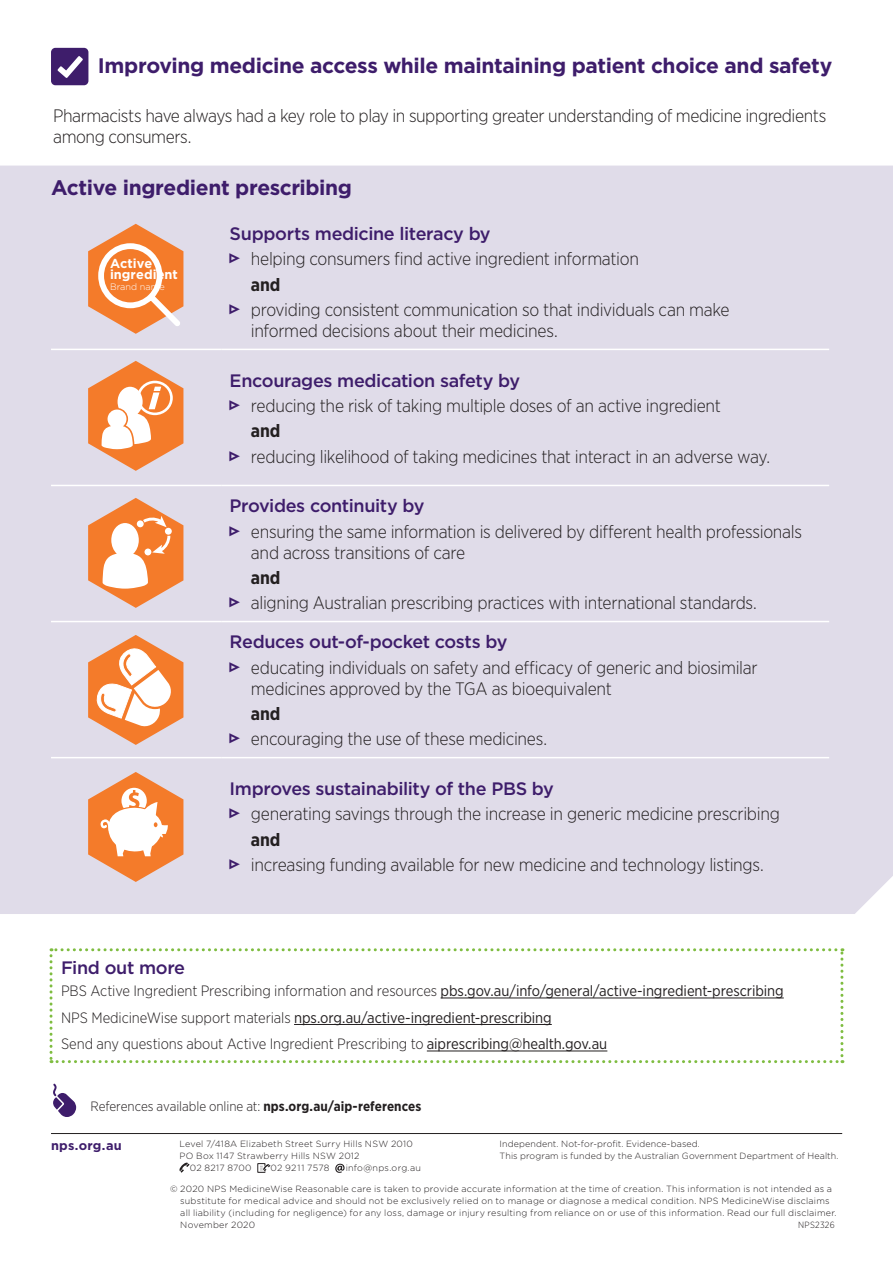
<style>
.page{position:relative;width:893px;height:1263px;background:#fff}
.page>*{position:absolute;margin:0;border:0;box-sizing:border-box;transform-origin:0 0}
.NPS_EVC___Tick_Heade{font:700 21px "Gotham";letter-spacing:-.02em;color:#3e1d6b}
.NPS_EVC___Body_Text{font:300 18px/21px "Gotham Narrow";letter-spacing:-.02em;color:#231f20}
.NPS_EVC___Subhead{font:500 18px "Gotham";letter-spacing:-.02em;color:#3e1d6b}
.NPS_EVC___Body_Text-2{font:700 18px "Gotham Narrow";letter-spacing:-.005em;color:#231f20}
.NPS_EVC___Body_Text-3{font:300 15px "Gotham Narrow";letter-spacing:-.005em;color:#231f20}
.NPS_EVC___Body_Text-4{font:15px "Gotham Narrow";letter-spacing:-.01em;color:#231f20}
.NPS_EVC___Body_Text-5{font:300 13.5px "Gotham Narrow";letter-spacing:-.005em;color:#231f20}
.t1{font:700 13.05px/11.1px "Gotham";color:#fff}
.t2{font:700 12.75px "Gotham";letter-spacing:.02em;color:#3e1d6b}
.t3{font:300 9.3px "Gotham";color:#fff}
.t4{font:300 9px/12px "Gotham";letter-spacing:.02em;color:#231f20}
.t5{font:300 9px "Gotham Narrow";letter-spacing:.03em;color:#231f20}
.s1{color:#3e1d6b}
.s2{font-weight:400}
.s3{font-weight:300}
.s4{font-weight:700}
</style>
<div class="page">
<svg style="left:335px;top:1164px;width:10px;height:9px"></svg>
<svg style="left:257px;top:1163px;width:13px;height:10px"></svg>
<svg style="left:179px;top:1162px;width:11px;height:11px"></svg>
<hr style="left:51px;top:1133px;width:791px;height:1px;background:#231f20">
<div style="left:0;top:166px;width:893px;height:748px;background:#e0dce9"></div>
<div style="left:51px;top:48px;width:37px;height:37px;background:#3e1d6b;border-radius:4px"></div>
<svg style="left:57px;top:56px;width:26px;height:22px"></svg>
<svg style="left:50px;top:948px;width:793px;height:115px"></svg>
<hr style="left:51px;top:349px;width:170px;height:1px;background:#fff">
<hr style="left:221px;top:349px;width:608px;height:1px;background:#fff">
<hr style="left:51px;top:485px;width:170px;height:1px;background:#fff">
<hr style="left:221px;top:485px;width:608px;height:1px;background:#fff">
<hr style="left:51px;top:621px;width:170px;height:1px;background:#fff">
<hr style="left:221px;top:621px;width:608px;height:1px;background:#fff">
<hr style="left:51px;top:757px;width:170px;height:1px;background:#fff">
<hr style="left:221px;top:757px;width:608px;height:1px;background:#fff">
<svg style="left:88px;top:361px;width:95px;height:110px"></svg>
<svg style="left:88px;top:498px;width:95px;height:110px"></svg>
<div style="left:137px;top:520px;width:7px;height:7px;background:#fff;border-radius:50%"></div>
<div style="left:165px;top:528px;width:7px;height:7px;background:#fff;border-radius:50%"></div>
<div style="left:145px;top:548px;width:6px;height:7px;background:#fff;border-radius:50%"></div>
<svg style="left:88px;top:635px;width:95px;height:110px"></svg>
<svg style="left:88px;top:224px;width:95px;height:110px;background:#f0a272"></svg>
<svg style="left:88px;top:772px;width:95px;height:110px"></svg>
<svg style="left:53px;top:1084px;width:23px;height:33px"></svg>
<p class="NPS_EVC___Tick_Heade" style="left:98px;top:52px;width:736px">Improving medicine access while maintaining patient choice and safety</p>
<p class="NPS_EVC___Body_Text" style="left:53px;top:105px;width:775px">Pharmacists have always had a key role to play in supporting greater understanding of medicine ingredients among consumers.</p>
<p class="NPS_EVC___Tick_Heade" style="left:51px;top:173px;width:303px">Active ingredient prescribing</p>
<p class="NPS_EVC___Subhead" style="left:230px;top:222px;width:263px">Supports medicine literacy by</p>
<p class="NPS_EVC___Body_Text" style="left:230px;top:248px;width:411px"><span class="s1">•</span> helping consumers find active ingredient information</p>
<p class="NPS_EVC___Body_Text-2" style="left:251px;top:273px;width:31px">and</p>
<p class="NPS_EVC___Body_Text" style="left:251px;top:299px;width:480px;text-indent:-21px"><span class="s1">•</span> providing consistent communication so that individuals can make informed decisions about their medicines.</p>
<p class="NPS_EVC___Subhead" style="left:230px;top:369px;width:292px">Encourages medication safety by</p>
<p class="NPS_EVC___Body_Text" style="left:230px;top:395px;width:493px"><span class="s1">•</span> reducing the risk of taking multiple doses of an active ingredient</p>
<p class="NPS_EVC___Body_Text-2" style="left:251px;top:419px;width:31px">and</p>
<p class="NPS_EVC___Body_Text" style="left:230px;top:445px;width:542px"><span class="s1">•</span> reducing likelihood of taking medicines that interact in an adverse way.</p>
<p class="NPS_EVC___Subhead" style="left:230px;top:494px;width:196px">Provides continuity by</p>
<p class="NPS_EVC___Body_Text" style="left:251px;top:520px;width:553px;text-indent:-21px"><span class="s1">•</span> ensuring the same information is delivered by different health professionals and across transitions of care</p>
<p class="NPS_EVC___Body_Text-2" style="left:251px;top:566px;width:31px">and</p>
<p class="NPS_EVC___Body_Text" style="left:230px;top:592px;width:529px"><span class="s1">•</span> aligning Australian prescribing practices with international standards.</p>
<p class="NPS_EVC___Subhead" style="left:230px;top:630px;width:279px">Reduces out-of-pocket costs by</p>
<p class="NPS_EVC___Body_Text" style="left:251px;top:656px;width:508px;text-indent:-21px"><span class="s1">•</span> educating individuals on safety and efficacy of generic and biosimilar medicines approved by the TGA as bioequivalent</p>
<p class="NPS_EVC___Body_Text-2" style="left:251px;top:702px;width:31px">and</p>
<p class="NPS_EVC___Body_Text" style="left:230px;top:728px;width:319px"><span class="s1">•</span> encouraging the use of these medicines.</p>
<p class="NPS_EVC___Subhead" style="left:230px;top:777px;width:326px">Improves sustainability of the PBS by</p>
<p class="NPS_EVC___Body_Text" style="left:230px;top:803px;width:552px"><span class="s1">•</span> generating savings through the increase in generic medicine prescribing</p>
<p class="NPS_EVC___Body_Text-2" style="left:251px;top:828px;width:31px">and</p>
<p class="NPS_EVC___Body_Text" style="left:230px;top:853px;width:536px"><span class="s1">•</span> increasing funding available for new medicine and technology listings.</p>
<p class="t1" style="left:110px;top:258px;width:69px">Active ingredient</p>
<p class="t3" style="left:110px;top:281px;width:56px">Brand name</p>
<p class="NPS_EVC___Subhead" style="left:61px;top:956px;width:126px">Find out more</p>
<p class="NPS_EVC___Body_Text-3" style="left:61px;top:982px;width:724px">PBS Active Ingredient Prescribing information and resources <span class="s2">pbs.gov.au/info/general/active-ingredient-prescribing</span></p>
<p class="NPS_EVC___Body_Text-4" style="left:61px;top:1008px;width:492px"><span class="s3">NPS MedicineWise support materials</span> nps.org.au/active-ingredient-prescribing</p>
<p class="NPS_EVC___Body_Text-3" style="left:61px;top:1035px;width:548px">Send any questions about Active Ingredient Prescribing to <span class="s2">aiprescribing@health.gov.au</span></p>
<p class="NPS_EVC___Body_Text-5" style="left:90px;top:1098px;width:332px">References available online at: <span class="s4">nps.org.au/aip-references</span></p>
<p class="t2" style="left:51px;top:1137px;width:72px">nps.org.au</p>
<p class="t4" style="left:179px;top:1138px;width:235px">Level 7/418A Elizabeth Street Surry Hills NSW 2010</p>
<p class="t4" style="left:179px;top:1150px;width:182px">PO Box 1147 Strawberry Hills NSW 2012</p>
<p class="t4" style="left:190px;top:1162px;width:63px">02 8217 8700</p>
<p class="t4" style="left:271px;top:1162px;width:61px">02 9211 7578</p>
<p class="t4" style="left:346px;top:1162px;width:77px">info@nps.org.au</p>
<p class="t4" style="left:500px;top:1138px;width:202px">Independent. Not-for-profit. Evidence-based.</p>
<p class="t4" style="left:500px;top:1150px;width:340px">This program is funded by the Australian Government Department of Health.</p>
<p class="t4" style="left:180px;top:1183px;width:658px;text-indent:-10px">© 2020 NPS MedicineWise Reasonable care is taken to provide accurate information at the time of creation. This information is not intended as a substitute for medical advice and should not be exclusively relied on to manage or diagnose a medical condition. NPS MedicineWise disclaims all liability (including for negligence) for any loss, damage or injury resulting from reliance on or use of this information. Read our full disclaimer.<br>November 2020</p>
<p class="t5" style="left:798px;top:1219px;width:38px">NPS2326</p>
</div>
